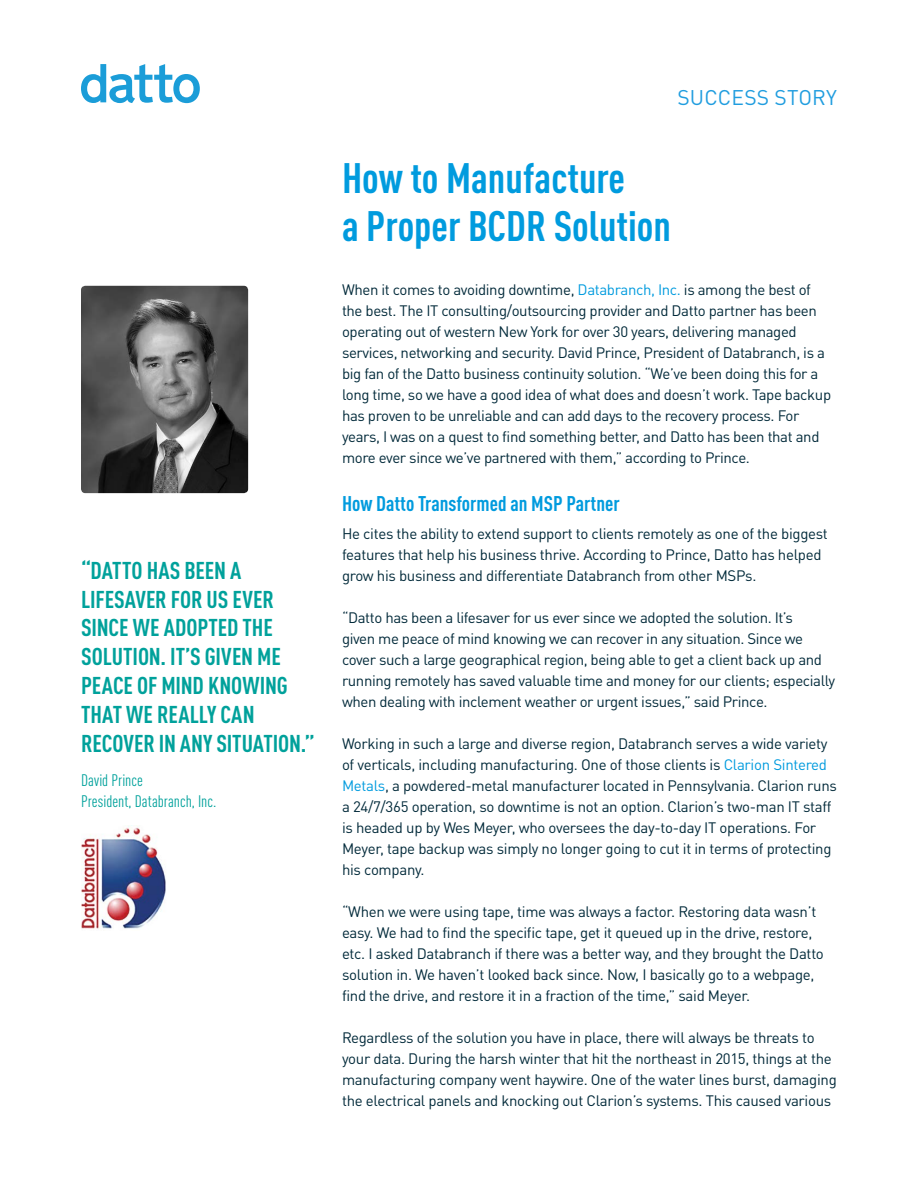
<style>
.page{position:relative;width:918px;height:1188px;background:#fff}
.page>*{position:absolute;margin:0;border:0;box-sizing:border-box;transform-origin:0 0}
.t1{font:700 condensed 42px/48px "DINOT";color:#009bde}
.t2{font:700 condensed 24px/28.8px "DINOT";letter-spacing:-.005em;color:#00a19b}
.t3{font:700 condensed 21px "DINOT";color:#009bde}
.t4{font:21px "DINOT";letter-spacing:.005em;color:#209ddf}
.t5{font:condensed 16.5px/21px "DINOT";color:#00a19b}
.t6{font:15px/21px "DINOT";letter-spacing:-.025em;color:#022a3a}
.s1{color:#009bde}
</style>
<div class="page">
<svg style="left:81px;top:64px;width:119px;height:39px"></svg>
<img style="left:81px;top:286px;width:167px;height:207px">
<img style="left:81px;top:826px;width:85px;height:103px">
<h2 class="t2" style="left:81px;top:556px;width:236px">“DATTO HAS BEEN A<br>LIFESAVER FOR US EVER<br>SINCE WE ADOPTED THE<br>SOLUTION. IT’S GIVEN ME<br>PEACE OF MIND KNOWING<br>THAT WE REALLY CAN<br>RECOVER IN ANY SITUATION.”</h2>
<p class="t5" style="left:81px;top:770px;width:137px">David Prince<br>President, Databranch, Inc.</p>
<h3 class="t4" style="left:677px;top:84px;width:161px">SUCCESS STORY</h3>
<h1 class="t1" style="left:342px;top:153px;width:331px">How to Manufacture<br>a Proper BCDR Solution</h1>
<p class="t6" style="left:342px;top:279px;width:491px">When it comes to avoiding downtime, <span class="s1">Databranch, Inc.</span> is among the best of the best. The IT consulting/outsourcing provider and Datto partner has been operating out of western New York for over 30 years, delivering managed services, networking and security. David Prince, President of Databranch, is a big fan of the Datto business continuity solution. “We’ve been doing this for a long time, so we have a good idea of what does and doesn’t work. Tape backup has proven to be unreliable and can add days to the recovery process. For years, I was on a quest to find something better, and Datto has been that and more ever since we’ve partnered with them,” according to Prince.</p>
<h3 class="t3" style="left:342px;top:491px;width:279px">How Datto Transformed an MSP Partner</h3>
<p class="t6" style="left:342px;top:523px;width:487px">He cites the ability to extend support to clients remotely as one of the biggest features that help his business thrive. According to Prince, Datto has helped grow his business and differentiate Databranch from other MSPs.</p>
<p class="t6" style="left:342px;top:607px;width:495px">“Datto has been a lifesaver for us ever since we adopted the solution. It’s<br>given me peace of mind knowing we can recover in any situation. Since we cover such a large geographical region, being able to get a client back up and running remotely has saved valuable time and money for our clients; especially when dealing with inclement weather or urgent issues,” said Prince.</p>
<p class="t6" style="left:342px;top:733px;width:496px">Working in such a large and diverse region, Databranch serves a wide variety of verticals, including manufacturing. One of those clients is <span class="s1">Clarion Sintered Metals</span>, a powdered-metal manufacturer located in Pennsylvania. Clarion runs a 24/7/365 operation, so downtime is not an option. Clarion’s two-man IT staff is headed up by Wes Meyer, who oversees the day-to-day IT operations. For Meyer, tape backup was simply no longer going to cut it in terms of protecting his company.</p>
<p class="t6" style="left:342px;top:901px;width:483px">“When we were using tape, time was always a factor. Restoring data wasn’t easy. We had to find the specific tape, get it queued up in the drive, restore, etc. I asked Databranch if there was a better way, and they brought the Datto solution in. We haven’t looked back since. Now, I basically go to a webpage, find the drive, and restore it in a fraction of the time,” said Meyer.</p>
<p class="t6" style="left:342px;top:1027px;width:496px">Regardless of the solution you have in place, there will always be threats to your data. During the harsh winter that hit the northeast in 2015, things at the manufacturing company went haywire. One of the water lines burst, damaging the electrical panels and knocking out Clarion’s systems. This caused various</p>
</div>
